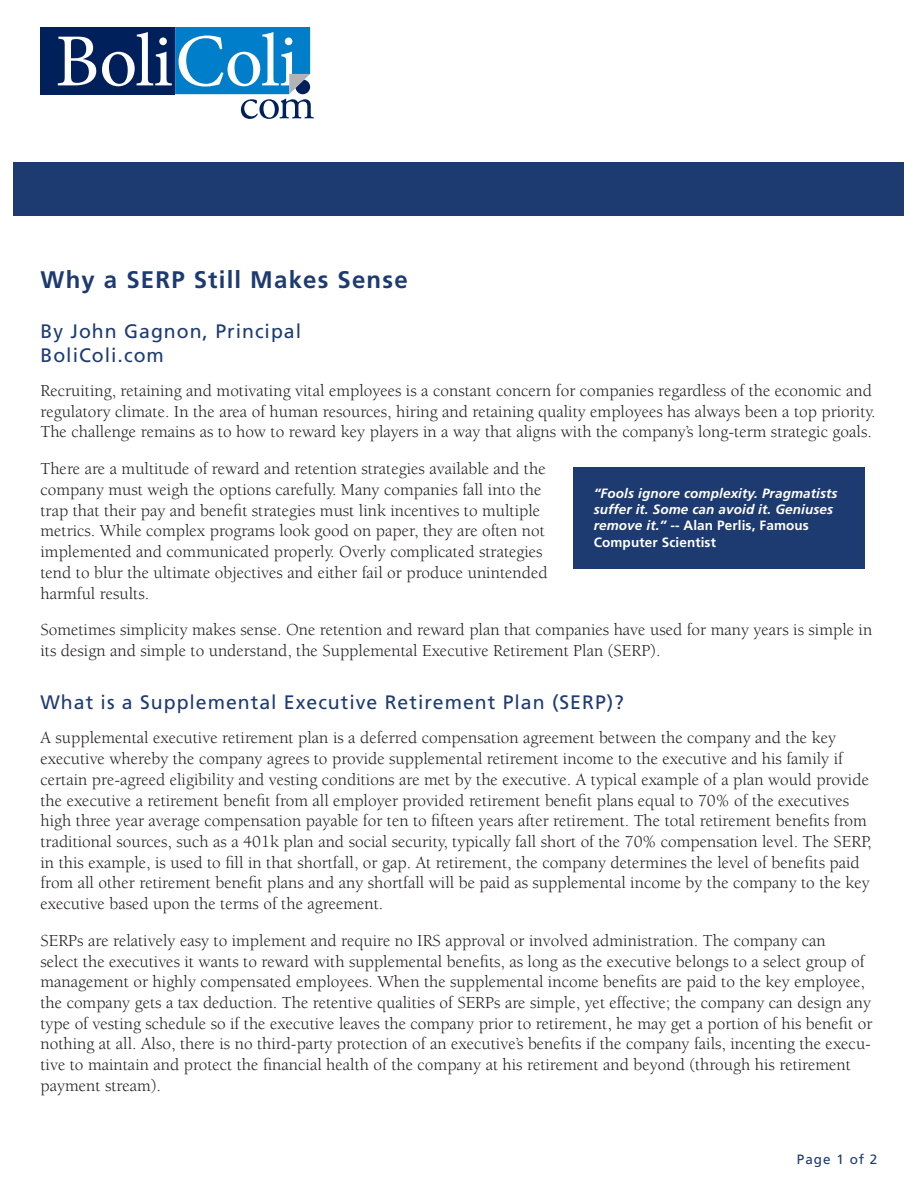
<style>
.page{position:relative;width:918px;height:1188px;background:#fff}
.page>*{position:absolute;margin:0;border:0;box-sizing:border-box;transform-origin:0 0}
._01_1_Heading{font:700 24px "Frutiger LT Std";letter-spacing:.05em;color:#1d3b71}
._02_1_Subhead_1{font:19.5px/23.4px "Frutiger LT Std";letter-spacing:.05em;color:#1d3b71}
._03_1_Body_Text{font:17.25px/20.7px "Berkeley Std";color:#231f20}
._01_4_Box_Dark_Text{font:italic 700 13.5px/16.2px "Frutiger LT Std";letter-spacing:.01em;color:#fff}
._04_Pg_Num_R{font:13.5px "Frutiger LT Std";letter-spacing:.075em;color:#1d3b71}
.s1{font-style:normal}
</style>
<div class="page">
<div style="left:40px;top:27px;width:135px;height:67px;background:#00205b"></div>
<svg style="left:58px;top:37px;width:38px;height:48px"></svg>
<svg style="left:102px;top:27px;width:212px;height:92px"></svg>
<div style="left:14px;top:162px;width:890px;height:54px;background:#1d3b71"></div>
<div style="left:573px;top:468px;width:292px;height:101px;background:#1d3b71"></div>
<p class="_01_1_Heading" style="left:40px;top:266px;width:369px">Why a SERP Still Makes Sense</p>
<p class="_02_1_Subhead_1" style="left:40px;top:320px;width:262px">By John Gagnon, Principal<br>BoliColi.com</p>
<p class="_03_1_Body_Text" style="left:40px;top:381px;width:837px">Recruiting, retaining and motivating vital employees is a constant concern for companies regardless of the economic and regulatory climate. In the area of human resources, hiring and retaining quality employees has always been a top priority.<br>The challenge remains as to how to reward key players in a way that aligns with the company’s long-term strategic goals.</p>
<p class="_03_1_Body_Text" style="left:40px;top:459px;width:509px">There are a multitude of reward and retention strategies available and the company must weigh the options carefully. Many companies fall into the trap that their pay and benefit strategies must link incentives to multiple metrics. While complex programs look good on paper, they are often not implemented and communicated properly. Overly complicated strategies tend to blur the ultimate objectives and either fail or produce unintended harmful results.</p>
<p class="_03_1_Body_Text" style="left:40px;top:620px;width:833px">Sometimes simplicity makes sense. One retention and reward plan that companies have used for many years is simple in its design and simple to understand, the Supplemental Executive Retirement Plan (SERP).</p>
<p class="_02_1_Subhead_1" style="left:40px;top:691px;width:585px">What is a Supplemental Executive Retirement Plan (SERP)?</p>
<p class="_03_1_Body_Text" style="left:40px;top:728px;width:833px">A supplemental executive retirement plan is a deferred compensation agreement between the company and the key executive whereby the company agrees to provide supplemental retirement income to the executive and his family if certain pre-agreed eligibility and vesting conditions are met by the executive. A typical example of a plan would provide the executive a retirement benefit from all employer provided retirement benefit plans equal to 70% of the executives high three year average compensation payable for ten to fifteen years after retirement. The total retirement benefits from traditional sources, such as a 401k plan and social security, typically fall short of the 70% compensation level. The SERP, in this example, is used to fill in that shortfall, or gap. At retirement, the company determines the level of benefits paid from all other retirement benefit plans and any shortfall will be paid as supplemental income by the company to the key executive based upon the terms of the agreement.</p>
<p class="_03_1_Body_Text" style="left:40px;top:930px;width:833px">SERPs are relatively easy to implement and require no IRS approval or involved administration. The company can<br>select the executives it wants to reward with supplemental benefits, as long as the executive belongs to a select group of management or highly compensated employees. When the supplemental income benefits are paid to the key employee, the company gets a tax deduction. The retentive qualities of SERPs are simple, yet effective; the company can design any type of vesting schedule so if the executive leaves the company prior to retirement, he may get a portion of his benefit or nothing at all. Also, there is no third-party protection of an executive’s benefits if the company fails, incenting the execu&shy;tive to maintain and protect the financial health of the company at his retirement and beyond (through his retirement payment stream).</p>
<p class="_01_4_Box_Dark_Text" style="left:594px;top:485px;width:245px">“Fools ignore complexity. Pragmatists suffer it. Some can avoid it. Geniuses remove it.” <span class="s1">-- Alan Perlis, Famous Computer Scientist</span></p>
<p class="_04_Pg_Num_R" style="left:797px;top:1152px;width:82px">Page 1 of 2</p>
</div>
